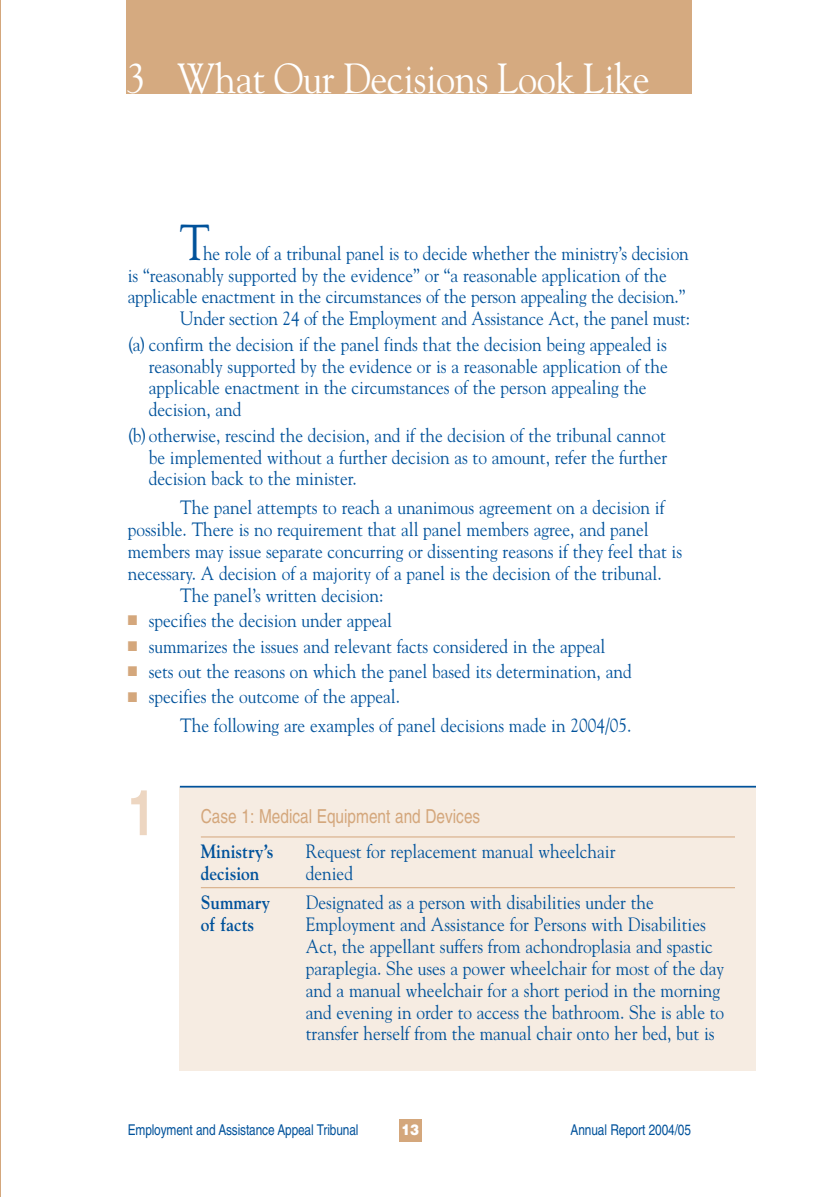
<style>
.page{position:relative;width:819px;height:1197px;background:#fff}
.page>*{position:absolute;margin:0;border:0;box-sizing:border-box;transform-origin:0 0}
.t1{font:700 63px "Helvetica";color:#edd6c1;scale:.8 1}
.t2{font:50.23px "Goudy";color:#00529b;scale:.9 1}
.t3{font:42px "Goudy";letter-spacing:-.01em;color:#fff;scale:.91 1}
.t4{font:19.25px/21.9px "Goudy";color:#00529b;scale:.9 1}
.t5{font:19.25px "Helvetica";color:#d4a77c;scale:.8 1}
.t6{font:700 19.25px "Goudy";color:#00529b;scale:.9 1}
.t7{font:14.88px "Helvetica";letter-spacing:-.01em;color:#00529b;scale:.8 1}
.t8{font:900 14.88px "Helvetica";color:#fff;scale:.9 1}
.s1{color:#d4a77c}
</style>
<div class="page">
<div style="left:399px;top:1119px;width:23px;height:23px;background:#d4a77c"></div>
<div style="left:126px;top:0;width:566px;height:93px;background:#d5aa80"></div>
<div style="left:180px;top:788px;width:576px;height:283px;background:#f6ece2"></div>
<hr style="left:201px;top:837px;width:534px;height:1px;background:#d4a77c">
<hr style="left:201px;top:887px;width:534px;height:1px;background:#d4a77c">
<hr style="left:180px;top:786px;width:576px;height:2px;background:#00529b">
<h3 class="t3" style="left:127px;top:62px;width:576px">3 What Our Decisions Look Like</h3>
<h2 class="t2" style="left:180px;top:222px;width:35px">T</h2>
<p class="t4" style="left:203px;top:244px;width:541px">he role of a tribunal panel is to decide whether the ministry’s decision</p>
<p class="t4" style="left:128px;top:265px;width:601px">is “reasonably supported by the evidence” or “a reasonable application of the</p>
<p class="t4" style="left:128px;top:287px;width:621px">applicable enactment in the circumstances of the person appealing the decision.”</p>
<p class="t4" style="left:180px;top:309px;width:568px">Under section 24 of the Employment and Assistance Act, the panel must:</p>
<p class="t4" style="left:149px;top:335px;width:578px;text-indent:-21px">(a) confirm the decision if the panel finds that the decision being appealed is reasonably supported by the evidence or is a reasonable application of the applicable enactment in the circumstances of the person appealing the decision, and</p>
<p class="t4" style="left:149px;top:426px;width:578px;text-align:justify;text-indent:-21px">(b) otherwise, rescind the decision, and if the decision of the tribunal cannot be implemented without a further decision as to amount, refer the further decision back to the minister.</p>
<p class="t4" style="left:180px;top:498px;width:540px">The panel attempts to reach a unanimous agreement on a decision if</p>
<p class="t4" style="left:128px;top:520px;width:580px">possible. There is no requirement that all panel members agree, and panel</p>
<p class="t4" style="left:128px;top:542px;width:618px">members may issue separate concurring or dissenting reasons if they feel that is</p>
<p class="t4" style="left:128px;top:564px;width:595px">necessary. A decision of a majority of a panel is the decision of the tribunal.</p>
<p class="t4" style="left:180px;top:586px;width:227px">The panel’s written decision:</p>
<p class="t4" style="left:128px;top:611px;width:295px"><span class="s1">■</span> specifies the decision under appeal</p>
<p class="t4" style="left:128px;top:636px;width:532px"><span class="s1">■</span> summarizes the issues and relevant facts considered in the appeal</p>
<p class="t4" style="left:128px;top:662px;width:561px"><span class="s1">■</span> sets out the reasons on which the panel based its determination, and</p>
<p class="t4" style="left:180px;top:684px;width:503px;line-height:28.9px;text-indent:-53px"><span class="s1">■</span> specifies the outcome of the appeal.<br>The following are examples of panel decisions made in 2004/05.</p>
<h1 class="t1" style="left:128px;top:790px;width:37px">1</h1>
<p class="t5" style="left:201px;top:809px;width:351px">Case 1: Medical Equipment and Devices</p>
<p class="t6" style="left:201px;top:844px;width:82px">Ministry’s</p>
<p class="t4" style="left:306px;top:842px;width:345px">Request for replacement manual wheelchair</p>
<p class="t6" style="left:201px;top:866px;width:67px">decision</p>
<p class="t4" style="left:306px;top:864px;width:54px">denied</p>
<p class="t6" style="left:201px;top:895px;width:79px">Summary</p>
<p class="t4" style="left:306px;top:893px;width:388px">Designated as a person with disabilities under the</p>
<p class="t6" style="left:201px;top:917px;width:61px">of facts</p>
<p class="t4" style="left:306px;top:915px;width:466px">Employment and Assistance for Persons with Disabilities Act, the appellant suffers from achondroplasia and spastic paraplegia. She uses a power wheelchair for most of the day and a manual wheelchair for a short period in the morning and evening in order to access the bathroom. She is able to transfer herself from the manual chair onto her bed, but is</p>
<p class="t7" style="left:128px;top:1124px;width:290px">Employment and Assistance Appeal Tribunal</p>
<p class="t7" style="left:571px;top:1124px;width:152px">Annual Report 2004/05</p>
<p class="t8" style="left:401px;top:1124px;width:21px">13</p>
</div>
